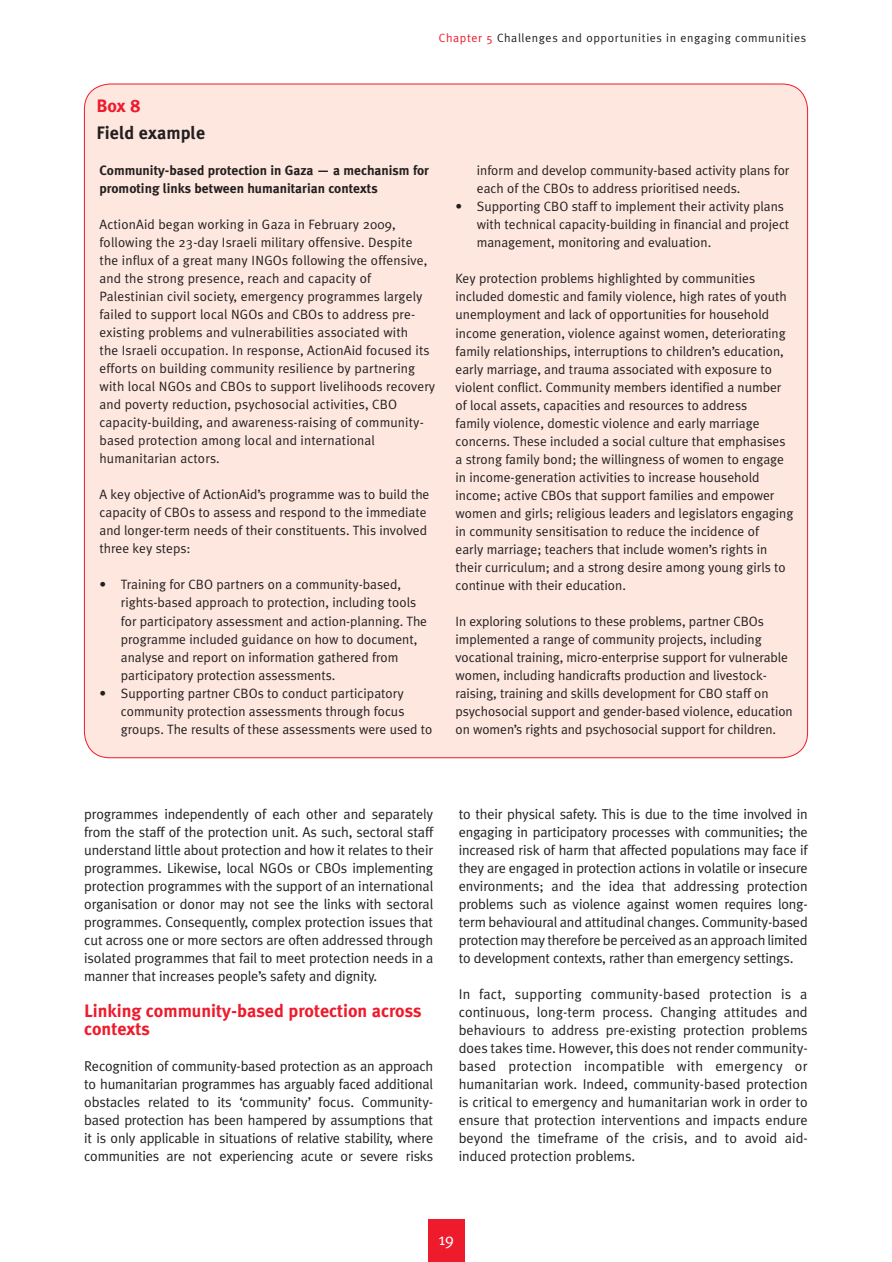
<style>
.page{position:relative;width:892px;height:1262px;background:#fff}
.page>*{position:absolute;margin:0;border:0;box-sizing:border-box;transform-origin:0 0}
.t1{font:700 18px/18px "Meta Plus";color:#ee1b2c}
.t2{font:700 18px "Meta Plus";color:#231f20}
.t3{font:16.5px "Meta";color:#fff}
.t4{font:14.25px/18px "Meta Plus Normal";letter-spacing:-.015em;color:#231f20;text-align:justify}
.t5{font:13.5px/18px "Meta Plus Normal";color:#231f20}
.t6{font:700 13.5px/18px "Meta Plus";color:#231f20}
.t7{font:12px "Meta Plus Normal";letter-spacing:.05em;color:#231f20}
.s1{color:#ee1b2c}
</style>
<div class="page">
<div style="left:428px;top:1218px;width:36px;height:43px;background:#ee1b2c"></div>
<div style="left:84px;top:84px;width:723px;height:673px;background:#fde7df;border-radius:26px"></div>
<p class="t7" style="left:439px;top:31px;width:368px"><span class="s1">Chapter 5</span> Challenges and opportunities in engaging communities</p>
<h1 class="t1" style="left:96px;top:96px;width:46px">Box 8</h1>
<h1 class="t2" style="left:96px;top:122px;width:110px">Field example</h1>
<p class="t6" style="left:99px;top:161px;width:331px">Community-based protection in Gaza — a mechanism for promoting links between humanitarian contexts</p>
<p class="t5" style="left:99px;top:215px;width:337px">ActionAid began working in Gaza in February 2009, following the 23-day Israeli military offensive. Despite<br>the influx of a great many INGOs following the offensive, and the strong presence, reach and capacity of Palestinian civil society, emergency programmes largely failed to support local NGOs and CBOs to address pre&shy;existing problems and vulnerabilities associated with<br>the Israeli occupation. In response, ActionAid focused its efforts on building community resilience by partnering with local NGOs and CBOs to support livelihoods recovery and poverty reduction, psychosocial activities, CBO capacity-building, and awareness-raising of community&shy;based protection among local and international humanitarian actors.</p>
<p class="t5" style="left:99px;top:485px;width:331px">A key objective of ActionAid’s programme was to build the capacity of CBOs to assess and respond to the immediate and longer-term needs of their constituents. This involved three key steps:</p>
<p class="t5" style="left:121px;top:575px;width:308px;text-indent:-21px">• Training for CBO partners on a community-based, rights-based approach to protection, including tools for participatory assessment and action-planning. The programme included guidance on how to document, analyse and report on information gathered from participatory protection assessments.</p>
<p class="t5" style="left:121px;top:683px;width:313px;text-indent:-21px">• Supporting partner CBOs to conduct participatory community protection assessments through focus groups. The results of these assessments were used to</p>
<p class="t5" style="left:476px;top:161px;width:314px">inform and develop community-based activity plans for each of the CBOs to address prioritised needs.</p>
<p class="t5" style="left:476px;top:197px;width:314px;text-indent:-21px">• Supporting CBO staff to implement their activity plans with technical capacity-building in financial and project management, monitoring and evaluation.</p>
<p class="t5" style="left:455px;top:269px;width:339px">Key protection problems highlighted by communities included domestic and family violence, high rates of youth unemployment and lack of opportunities for household income generation, violence against women, deteriorating family relationships, interruptions to children’s education, early marriage, and trauma associated with exposure to violent conflict. Community members identified a number of local assets, capacities and resources to address<br>family violence, domestic violence and early marriage concerns. These included a social culture that emphasises a strong family bond; the willingness of women to engage in income-generation activities to increase household income; active CBOs that support families and empower women and girls; religious leaders and legislators engaging in community sensitisation to reduce the incidence of<br>early marriage; teachers that include women’s rights in their curriculum; and a strong desire among young girls to continue with their education.</p>
<p class="t5" style="left:455px;top:611px;width:338px">In exploring solutions to these problems, partner CBOs implemented a range of community projects, including vocational training, micro-enterprise support for vulnerable women, including handicrafts production and livestock&shy;raising, training and skills development for CBO staff on psychosocial support and gender-based violence, education on women’s rights and psychosocial support for children.</p>
<p class="t4" style="left:84px;top:804px;width:350px">programmes independently of each other and separately from the staff of the protection unit. As such, sectoral staff understand little about protection and how it relates to their programmes. Likewise, local NGOs or CBOs implementing protection programmes with the support of an international organisation or donor may not see the links with sectoral programmes. Consequently, complex protection issues that cut across one or more sectors are often addressed through isolated programmes that fail to meet protection needs in a manner that increases people’s safety and dignity.</p>
<h1 class="t1" style="left:84px;top:1001px;width:339px">Linking community-based protection across contexts</h1>
<p class="t4" style="left:84px;top:1056px;width:350px">Recognition of community-based protection as an approach to humanitarian programmes has arguably faced additional obstacles related to its ‘community’ focus. Community&shy;based protection has been hampered by assumptions that it is only applicable in situations of relative stability, where communities are not experiencing acute or severe risks</p>
<p class="t4" style="left:458px;top:804px;width:350px">to their physical safety. This is due to the time involved in engaging in participatory processes with communities; the increased risk of harm that affected populations may face if they are engaged in protection actions in volatile or insecure environments; and the idea that addressing protection problems such as violence against women requires long&shy;term behavioural and attitudinal changes. Community-based protection may therefore be perceived as an approach limited to development contexts, rather than emergency settings.</p>
<p class="t4" style="left:458px;top:984px;width:350px">In fact, supporting community-based protection is a continuous, long-term process. Changing attitudes and behaviours to address pre-existing protection problems does takes time. However, this does not render community&shy;based protection incompatible with emergency or humanitarian work. Indeed, community-based protection is critical to emergency and humanitarian work in order to ensure that protection interventions and impacts endure beyond the timeframe of the crisis, and to avoid aid&shy;induced protection problems.</p>
<p class="t3" style="left:438px;top:1229px;width:8px">19</p>
</div>
